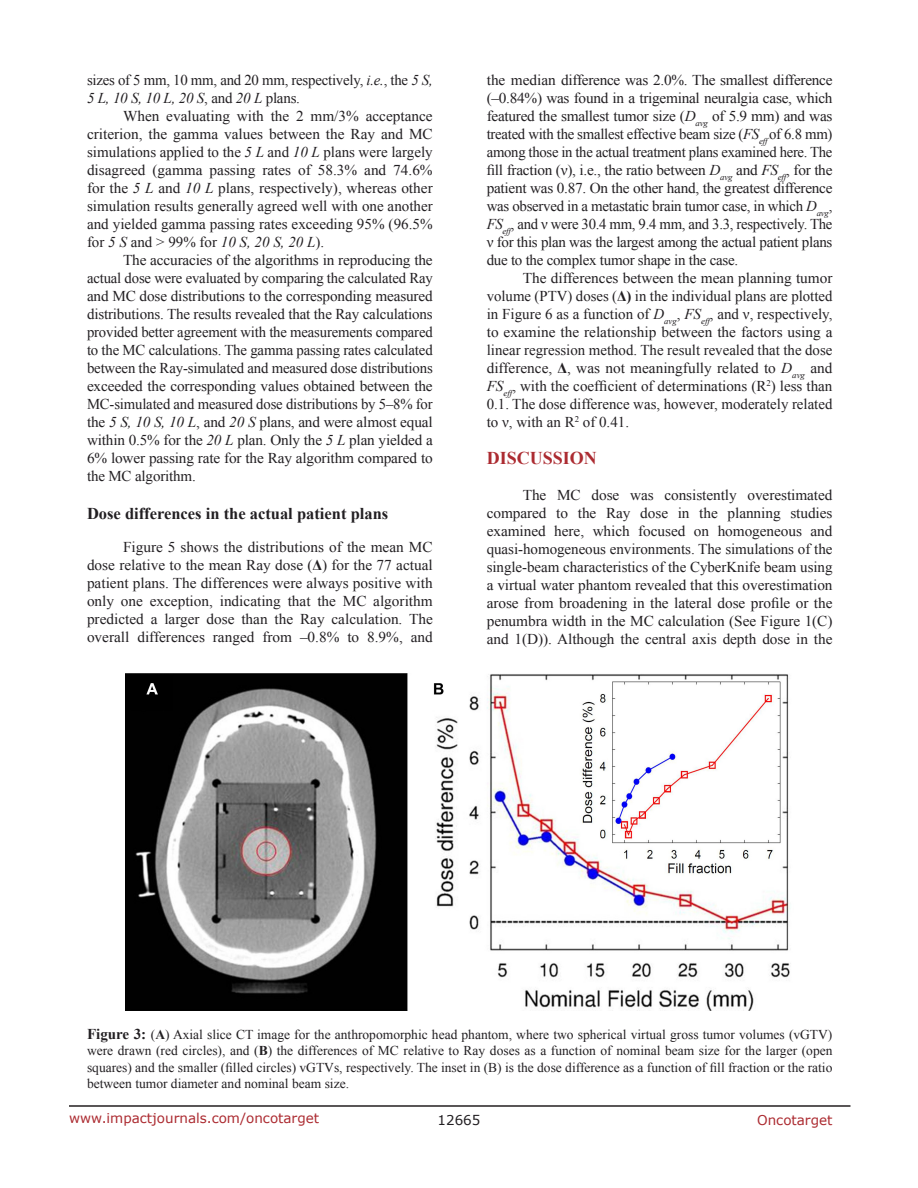
<style>
.page{position:relative;width:918px;height:1188px;background:#fff}
.page>*{position:absolute;margin:0;border:0;box-sizing:border-box;transform-origin:0 0}
.Heading{font:700 18px "Times New Roman";color:#ac2b31}
.SubHeading{font:700 16.5px "Times New Roman";color:#221f22}
.BodyText{font:15px/18px "Times New Roman";letter-spacing:-.005em;color:#221f22;text-align:justify}
.FigureText{font:13.5px/16.2px "Times New Roman";color:#221f22;text-align:justify}
.t1{font:13.5px "Verdana";color:#ac2b31}
.t2{font:13.5px "Verdana";color:#221f22}
.s1{font-style:italic}
.s2{font-weight:700}
.s3{font-weight:700;font-size:15px}
</style>
<div class="page">
<hr style="left:69px;top:1105px;width:781px;height:2px;background:#231f20">
<img style="left:126px;top:674px;width:665px;height:337px">
<p class="BodyText" style="left:87px;top:71px;width:347px">sizes of 5 mm, 10 mm, and 20 mm, respectively, <span class="s1">i.e.</span>, the <span class="s1">5 S,<br>5 L, 10 S, 10 L, 20 S</span>, and <span class="s1">20 L</span> plans.</p>
<p class="BodyText" style="left:87px;top:107px;width:347px;text-indent:36px">When evaluating with the 2 mm/3% acceptance criterion, the gamma values between the Ray and MC simulations applied to the <span class="s1">5 L</span> and <span class="s1">10 L</span> plans were largely disagreed (gamma passing rates of 58.3% and 74.6% for the <span class="s1">5 L</span> and <span class="s1">10 L</span> plans, respectively), whereas other simulation results generally agreed well with one another and yielded gamma passing rates exceeding 95% (96.5% for <span class="s1">5 S</span> and &gt; 99% for <span class="s1">10 S, 20 S, 20 L</span>).</p>
<p class="BodyText" style="left:87px;top:251px;width:347px;text-indent:36px">The accuracies of the algorithms in reproducing the actual dose were evaluated by comparing the calculated Ray and MC dose distributions to the corresponding measured distributions. The results revealed that the Ray calculations provided better agreement with the measurements compared to the MC calculations. The gamma passing rates calculated between the Ray-simulated and measured dose distributions exceeded the corresponding values obtained between the MC-simulated and measured dose distributions by 5–8% for the <span class="s1">5 S, 10 S, 10 L</span>, and <span class="s1">20 S</span> plans, and were almost equal within 0.5% for the <span class="s1">20 L</span> plan. Only the <span class="s1">5 L</span> plan yielded a 6% lower passing rate for the Ray algorithm compared to the MC algorithm.</p>
<p class="SubHeading" style="left:87px;top:502px;width:303px">Dose differences in the actual patient plans</p>
<p class="BodyText" style="left:87px;top:538px;width:347px;text-indent:36px">Figure 5 shows the distributions of the mean MC dose relative to the mean Ray dose (<span class="s2">Δ</span>) for the 77 actual patient plans. The differences were always positive with only one exception, indicating that the MC algorithm predicted a larger dose than the Ray calculation. The overall differences ranged from –0.8% to 8.9%, and</p>
<p class="BodyText" style="left:487px;top:71px;width:347px">the median difference was 2.0%. The smallest difference (–0.84%) was found in a trigeminal neuralgia case, which featured the smallest tumor size (<span class="s1">D</span><sub>avg</sub> of 5.9 mm) and was treated with the smallest effective beam size (<span class="s1">FS</span><sub>eff</sub> of 6.8 mm) among those in the actual treatment plans examined here. The fill fraction (ν), i.e., the ratio between <span class="s1">D</span><sub>avg</sub> and <span class="s1">FS</span><sub>eff</sub>, for the patient was 0.87. On the other hand, the greatest difference was observed in a metastatic brain tumor case, in which <span class="s1">D</span><sub>avg</sub>, <span class="s1">FS</span><sub>eff</sub>, and ν were 30.4 mm, 9.4 mm, and 3.3, respectively. The ν for this plan was the largest among the actual patient plans due to the complex tumor shape in the case.</p>
<p class="BodyText" style="left:487px;top:269px;width:347px;text-indent:36px">The differences between the mean planning tumor volume (PTV) doses (<span class="s2">Δ)</span> in the individual plans are plotted in Figure 6 as a function of <span class="s1">D</span><sub>avg</sub>, <span class="s1">FS</span><sub>eff</sub>, and ν, respectively, to examine the relationship between the factors using a linear regression method. The result revealed that the dose difference, <span class="s2">Δ</span>, was not meaningfully related to <span class="s1">D</span><sub>avg</sub> and <span class="s1">FS</span><sub>eff</sub>, with the coefficient of determinations (R<sup>2</sup>) less than 0.1. The dose difference was, however, moderately related to ν, with an R<sup>2</sup> of 0.41.</p>
<p class="Heading" style="left:487px;top:446px;width:112px">DISCUSSION</p>
<p class="BodyText" style="left:487px;top:486px;width:347px;text-indent:36px">The MC dose was consistently overestimated compared to the Ray dose in the planning studies examined here, which focused on homogeneous and quasi-homogeneous environments. The simulations of the single-beam characteristics of the CyberKnife beam using a virtual water phantom revealed that this overestimation arose from broadening in the lateral dose profile or the penumbra width in the MC calculation (See Figure 1(C) and 1(D)). Although the central axis depth dose in the</p>
<p class="FigureText" style="left:87px;top:1026px;width:747px"><span class="s3">Figure 3:</span> (<span class="s2">A</span>) Axial slice CT image for the anthropomorphic head phantom, where two spherical virtual gross tumor volumes (vGTV) were drawn (red circles), and (<span class="s2">B</span>) the differences of MC relative to Ray doses as a function of nominal beam size for the larger (open squares) and the smaller (filled circles) vGTVs, respectively. The inset in (B) is the dose difference as a function of fill fraction or the ratio between tumor diameter and nominal beam size.</p>
<p class="t1" style="left:69px;top:1109px;width:252px">www.impactjournals.com/oncotarget</p>
<p class="t2" style="left:438px;top:1111px;width:44px">12665</p>
<p class="t1" style="left:757px;top:1111px;width:77px">Oncotarget</p>
</div>
